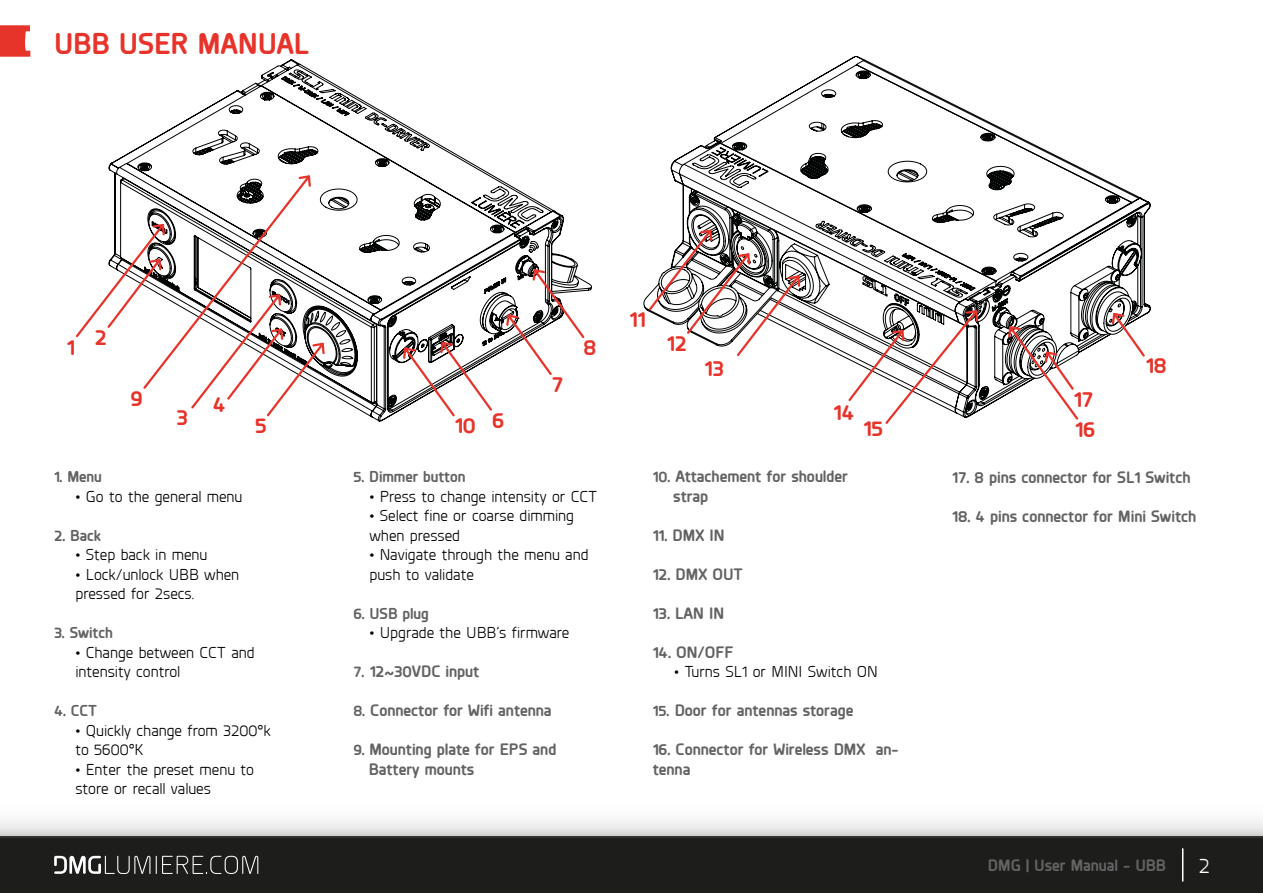
<style>
.page{position:relative;width:1263px;height:893px;background:#fff}
.page>*{position:absolute;margin:0;border:0;box-sizing:border-box;transform-origin:0 0}
.t1{font:700 30px "Planer";color:#e7332a}
.t2{font:700 22.5px "Planer";color:#e7332a}
.t3{font:21px "Planer";color:#fff}
.t4{font:700 16.5px/19.5px "Planer";color:#646363}
.t5{font:15.75px/19.5px "Planer";color:#000}
.t6{font:700 15.75px "Planer";color:#646363}
.s1{font-size:15.75px}
</style>
<div class="page">
<div style="left:0;top:837px;width:1263px;height:56px;background:#1d1d1b"></div>
<hr style="left:1182px;top:849px;width:1px;height:32px;background:#fff">
<svg style="left:0;top:821px;width:1263px;height:16px"></svg>
<svg style="left:156px;top:856px;width:102px;height:18px"></svg>
<svg style="left:54px;top:856px;width:96px;height:18px"></svg>
<svg style="left:0;top:25px;width:30px;height:32px"></svg>
<svg style="left:644px;top:56px;width:506px;height:355px"></svg>
<svg style="left:109px;top:60px;width:483px;height:361px"></svg>
<svg style="left:402px;top:340px;width:92px;height:78px"></svg>
<svg style="left:1007px;top:324px;width:73px;height:96px"></svg>
<svg style="left:1110px;top:311px;width:37px;height:48px"></svg>
<svg style="left:505px;top:267px;width:81px;height:110px"></svg>
<svg style="left:647px;top:228px;width:155px;height:130px"></svg>
<svg style="left:75px;top:173px;width:251px;height:245px"></svg>
<svg style="left:846px;top:308px;width:133px;height:116px"></svg>
<h1 class="t1" style="left:54px;top:22px;width:257px">UBB USER MANUAL</h1>
<h2 class="t2" style="left:629px;top:303px;width:18px">11</h2>
<h2 class="t2" style="left:67px;top:331px;width:10px">1</h2>
<h2 class="t2" style="left:95px;top:321px;width:13px">2</h2>
<h2 class="t2" style="left:584px;top:331px;width:14px">8</h2>
<h2 class="t2" style="left:667px;top:326px;width:22px">12</h2>
<h2 class="t2" style="left:131px;top:382px;width:14px">9</h2>
<h2 class="t2" style="left:213px;top:388px;width:14px">4</h2>
<h2 class="t2" style="left:176px;top:401px;width:13px">3</h2>
<h2 class="t2" style="left:255px;top:409px;width:13px">5</h2>
<h2 class="t2" style="left:704px;top:352px;width:21px">13</h2>
<h2 class="t2" style="left:552px;top:368px;width:13px">7</h2>
<h2 class="t2" style="left:1074px;top:383px;width:21px">17</h2>
<h2 class="t2" style="left:833px;top:395px;width:22px">14</h2>
<h2 class="t2" style="left:492px;top:403px;width:14px">6</h2>
<h2 class="t2" style="left:455px;top:409px;width:22px">10</h2>
<h2 class="t2" style="left:863px;top:412px;width:21px">15</h2>
<h2 class="t2" style="left:1075px;top:412px;width:22px">16</h2>
<h2 class="t2" style="left:1146px;top:349px;width:22px">18</h2>
<p class="t6" style="left:54px;top:465px;width:49px">1. Menu</p>
<p class="t5" style="left:75px;top:486px;width:169px">• Go to the general menu</p>
<p class="t6" style="left:54px;top:524px;width:48px">2. Back</p>
<p class="t5" style="left:75px;top:545px;width:133px">• Step back in menu</p>
<p class="t5" style="left:75px;top:564px;width:165px">• Lock/unlock UBB when pressed for 2secs.</p>
<p class="t6" style="left:54px;top:621px;width:60px">3. Switch</p>
<p class="t5" style="left:75px;top:642px;width:181px">• Change between CCT and intensity control</p>
<p class="t6" style="left:54px;top:699px;width:44px">4. CCT</p>
<p class="t5" style="left:75px;top:720px;width:197px">• Quickly change from 3200°k to 5600°K</p>
<p class="t5" style="left:75px;top:759px;width:180px">• Enter the preset menu to store or recall values</p>
<p class="t6" style="left:353px;top:465px;width:114px">5. Dimmer button</p>
<p class="t5" style="left:369px;top:486px;width:229px">• Press to change intensity or CCT</p>
<p class="t5" style="left:369px;top:505px;width:206px">• Select fine or coarse dimming when pressed</p>
<p class="t5" style="left:369px;top:544px;width:221px">• Navigate through the menu and push to validate</p>
<p class="t6" style="left:353px;top:602px;width:77px">6. USB plug</p>
<p class="t5" style="left:369px;top:622px;width:201px">• Upgrade the UBB’s firmware</p>
<p class="t4" style="left:353px;top:660px;width:127px"><span class="s1">7.</span> 12~30VDC input</p>
<p class="t4" style="left:353px;top:699px;width:200px"><span class="s1">8.</span> Connector for Wifi antenna</p>
<p class="t4" style="left:369px;top:738px;width:189px;text-indent:-15px"><span class="s1">9.</span> Mounting plate for EPS and<br>Battery mounts</p>
<p class="t4" style="left:673px;top:465px;width:176px;text-indent:-20px"><span class="s1">10.</span> Attachement for shoulder strap</p>
<p class="t4" style="left:653px;top:524px;width:73px">11. DMX IN</p>
<p class="t4" style="left:653px;top:563px;width:92px">12. DMX OUT</p>
<p class="t4" style="left:653px;top:602px;width:73px">13. LAN IN</p>
<p class="t4" style="left:653px;top:641px;width:82px">14. ON/OFF</p>
<p class="t5" style="left:674px;top:662px;width:205px">• Turns SL1 or MINI Switch ON</p>
<p class="t4" style="left:653px;top:699px;width:202px"><span class="s1">15.</span> Door for antennas storage</p>
<p class="t4" style="left:653px;top:739px;width:247px">16. Connector for Wireless DMX an&shy;tenna</p>
<p class="t4" style="left:952px;top:466px;width:240px">17. 8 pins connector for SL1 Switch</p>
<p class="t4" style="left:952px;top:505px;width:246px">18. 4 pins connector for Mini Switch</p>
<p class="t4" style="left:988px;top:854px;width:180px">DMG | User Manual - UBB</p>
<h3 class="t3" style="left:1199px;top:852px;width:13px">2</h3>
</div>
